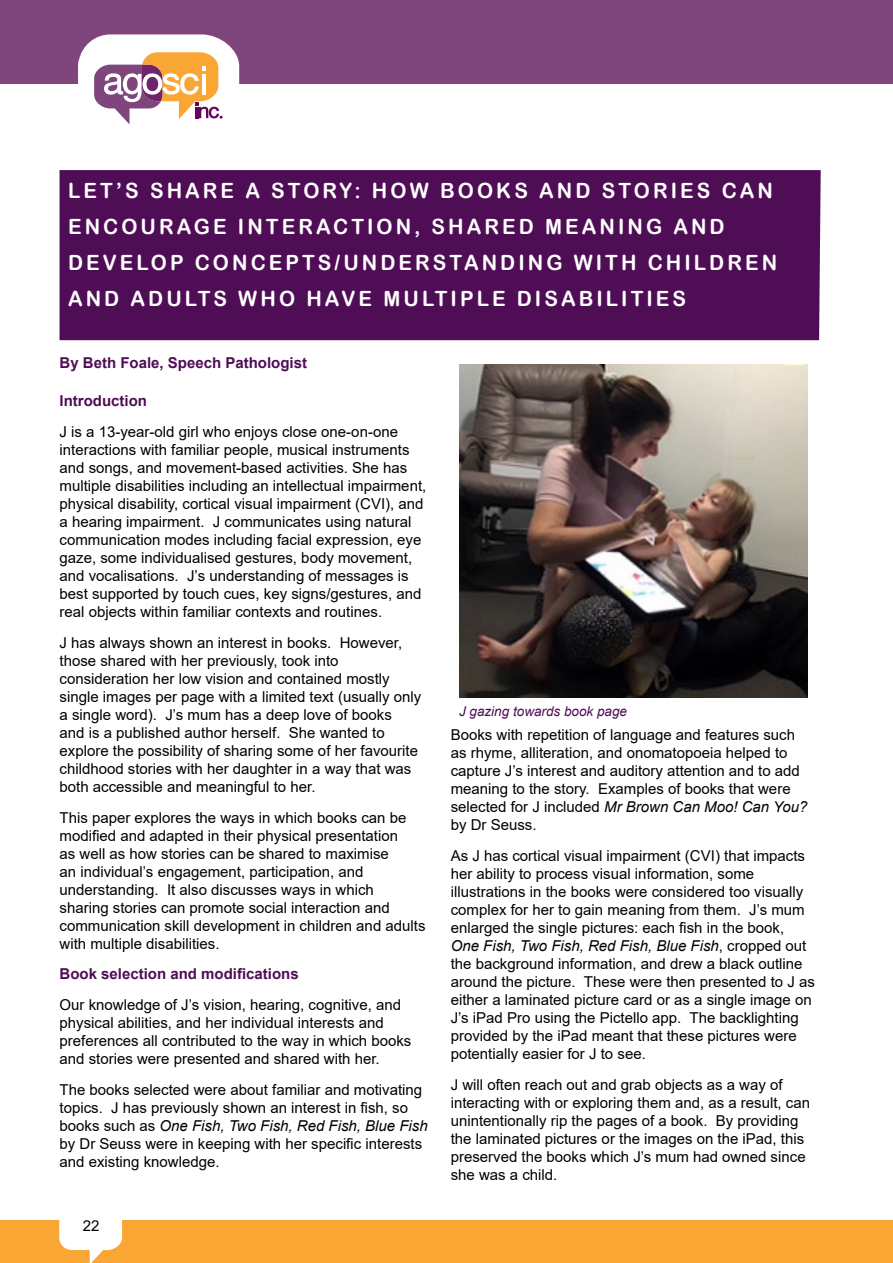
<style>
.page{position:relative;width:893px;height:1263px;background:#fff}
.page>*{position:absolute;margin:0;border:0;box-sizing:border-box;transform-origin:0 0}
.t1{font:21px/36px "Arial Rounded MT Bold";letter-spacing:.15em;color:#fff}
.Body_Text{font:15px/18px "Arial";color:#000}
.Subheading_1{font:700 15px "Arial";color:#4f0d56}
.Body_Text-2{font:700 15px "Arial";color:#4f0d56}
.t2{font:italic 13.5px "Arial";color:#4f0d56}
.s1{font-style:italic}
</style>
<div class="page">
<div style="left:0;top:0;width:893px;height:84px;background:#7f457d"></div>
<div style="left:0;top:1220px;width:893px;height:43px;background:#faa634"></div>
<svg style="left:59px;top:1220px;width:63px;height:43px"></svg>
<svg style="left:78px;top:34px;width:161px;height:91px"></svg>
<hr style="left:202px;top:74px;width:4px;height:20px;background:#fff">
<div style="left:60px;top:170px;width:761px;height:170px;background:#4f0d56"></div>
<img style="left:459px;top:364px;width:348px;height:333px">
<p class="t1" style="left:68px;top:172px;width:711px">LET’S SHARE A STORY: HOW BOOKS AND STORIES CAN ENCOURAGE INTERACTION, SHARED MEANING AND DEVELOP CONCEPTS/UNDERSTANDING WITH CHILDREN AND ADULTS WHO HAVE MULTIPLE DISABILITIES</p>
<p class="Body_Text-2" style="left:60px;top:352px;width:249px">By Beth Foale, Speech Pathologist</p>
<h1 class="Subheading_1" style="left:60px;top:391px;width:89px">Introduction</h1>
<p class="Body_Text" style="left:60px;top:423px;width:368px">J is a 13-year-old girl who enjoys close one-on-one interactions with familiar people, musical instruments and songs, and movement-based activities. She has multiple disabilities including an intellectual impairment, physical disability, cortical visual impairment (CVI), and a hearing impairment. J communicates using natural communication modes including facial expression, eye gaze, some individualised gestures, body movement, and vocalisations. J’s understanding of messages is best supported by touch cues, key signs/gestures, and real objects within familiar contexts and routines.</p>
<p class="Body_Text" style="left:60px;top:633px;width:363px">J has always shown an interest in books. However, those shared with her previously, took into consideration her low vision and contained mostly single images per page with a limited text (usually only a single word). J’s mum has a deep love of books<br>and is a published author herself. She wanted to explore the possibility of sharing some of her favourite childhood stories with her daughter in a way that was both accessible and meaningful to her.</p>
<p class="Body_Text" style="left:60px;top:808px;width:367px">This paper explores the ways in which books can be modified and adapted in their physical presentation<br>as well as how stories can be shared to maximise<br>an individual’s engagement, participation, and understanding. It also discusses ways in which sharing stories can promote social interaction and communication skill development in children and adults with multiple disabilities.</p>
<h1 class="Subheading_1" style="left:60px;top:964px;width:241px">Book selection and modifications</h1>
<p class="Body_Text" style="left:60px;top:996px;width:353px">Our knowledge of J’s vision, hearing, cognitive, and physical abilities, and her individual interests and preferences all contributed to the way in which books and stories were presented and shared with her.</p>
<p class="Body_Text" style="left:60px;top:1081px;width:370px">The books selected were about familiar and motivating topics. J has previously shown an interest in fish, so books such as <span class="s1">One Fish, Two Fish, Red Fish, Blue Fish </span>by Dr Seuss were in keeping with her specific interests and existing knowledge.</p>
<p class="Body_Text" style="left:83px;top:1217px;width:18px">22</p>
<h6 class="t2" style="left:459px;top:702px;width:170px">J gazing towards book page</h6>
<p class="Body_Text" style="left:451px;top:726px;width:358px">Books with repetition of language and features such as rhyme, alliteration, and onomatopoeia helped to capture J’s interest and auditory attention and to add meaning to the story. Examples of books that were selected for J included <span class="s1">Mr Brown Can Moo! Can You? </span>by Dr Seuss.</p>
<p class="Body_Text" style="left:451px;top:846px;width:366px">As J has cortical visual impairment (CVI) that impacts her ability to process visual information, some illustrations in the books were considered too visually complex for her to gain meaning from them. J’s mum enlarged the single pictures: each fish in the book, <span class="s1">One Fish, Two Fish, Red Fish, Blue Fish</span>, cropped out the background information, and drew a black outline around the picture. These were then presented to J as either a laminated picture card or as a single image on J’s iPad Pro using the Pictello app. The backlighting provided by the iPad meant that these pictures were potentially easier for J to see.</p>
<p class="Body_Text" style="left:451px;top:1075px;width:361px">J will often reach out and grab objects as a way of interacting with or exploring them and, as a result, can unintentionally rip the pages of a book. By providing the laminated pictures or the images on the iPad, this preserved the books which J’s mum had owned since she was a child.</p>
</div>
